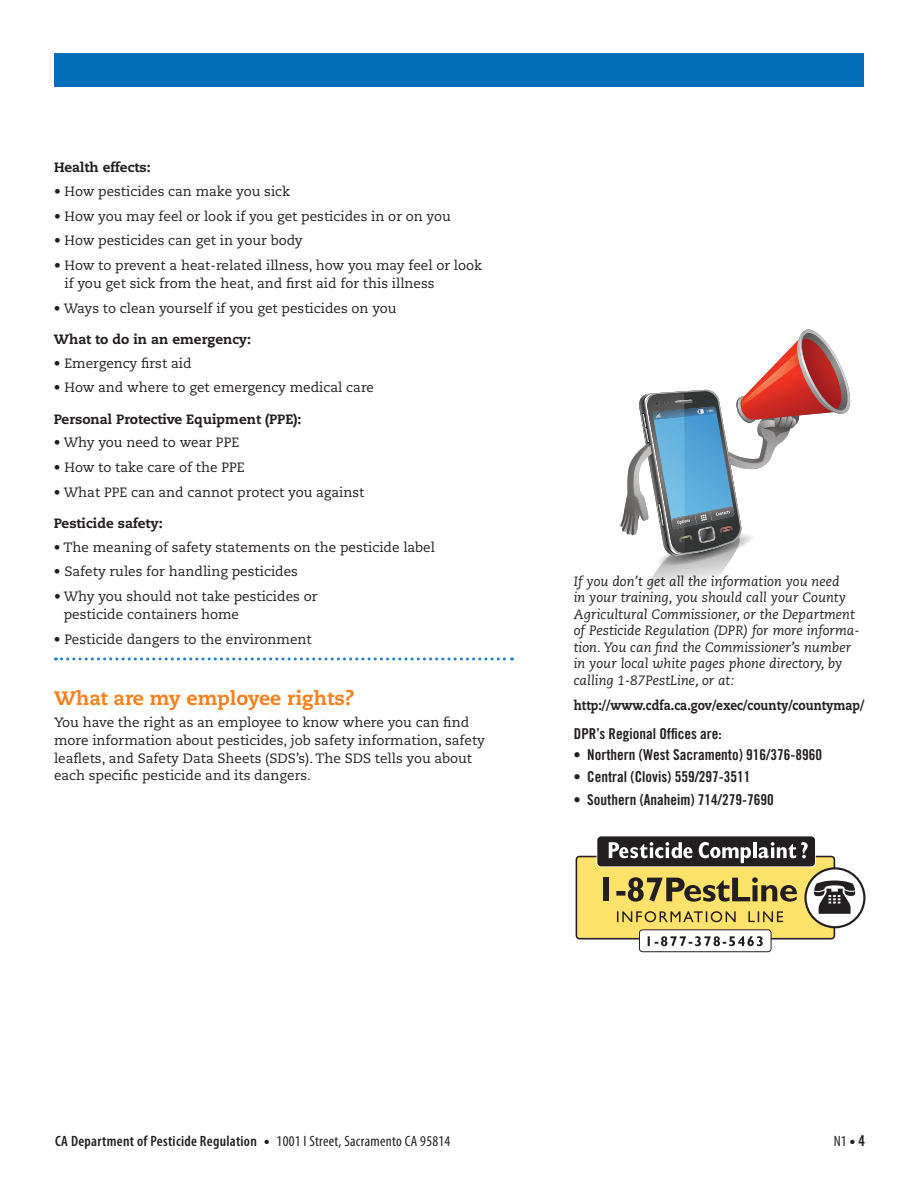
<style>
.page{position:relative;width:918px;height:1188px;background:#fff}
.page>*{position:absolute;margin:0;border:0;box-sizing:border-box;transform-origin:0 0}
.Question{font:800 19.5px "Caecilia LT Std";color:#f58220}
.t1{font:15px "Trade Gothic LT Std Bd Cn 20";color:#231f20}
.t2{font:condensed 15px "Myriad Pro";letter-spacing:.02em;color:#231f20}
.t3{font:600 condensed 15px "Myriad Pro";letter-spacing:.02em;color:#231f20}
.Answer_body_copy_NO{font:13.5px/18px "Caecilia LT Std";color:#231f20}
.t4{font:italic 13.5px/16.5px "Caecilia LT Std";letter-spacing:.005em;color:#231f20}
.subhead_2_smaller{font:800 13.5px "Caecilia LT Std";color:#231f20}
.subhead_2_smaller-2{font:800 13.5px "Caecilia LT Std";color:#231f20;scale:.88 1}
.Answer_body_last_lin{font:13.5px "Caecilia LT Std";color:#231f20}
.s1{font-family:"Trade Gothic LT Std Bd Cn 20";font-stretch:normal}
</style>
<div class="page">
<div style="left:54px;top:54px;width:810px;height:33px;background:#006eb9"></div>
<svg style="left:56px;top:657px;width:457px;height:3px"></svg>
<svg style="left:620px;top:329px;width:231px;height:254px"></svg>
<div style="left:576px;top:857px;width:258px;height:82px;background:#ffe26b;border-radius:3px"></div>
<div style="left:576px;top:856px;width:259px;height:83px;border:2px solid #231f20;border-radius:3px"></div>
<div style="left:597px;top:836px;width:219px;height:31px;border:3px solid #fff;border-radius:3px"></div>
<div style="left:598px;top:837px;width:216px;height:29px;background:#231f20;border-radius:3px"></div>
<div style="left:597px;top:836px;width:218px;height:30px;border:2px solid #231f20;border-radius:3px"></div>
<div style="left:603px;top:878px;width:6px;height:23px;background:#231f20"></div>
<div style="left:616px;top:891px;width:9px;height:5px;background:#231f20"></div>
<svg style="left:628px;top:877px;width:169px;height:25px"></svg>
<svg style="left:617px;top:911px;width:119px;height:11px"></svg>
<svg style="left:748px;top:911px;width:35px;height:11px"></svg>
<div style="left:806px;top:868px;width:58px;height:59px;background:#fff;border-radius:50%"></div>
<div style="left:804px;top:867px;width:61px;height:61px;border:2px solid #231f20;border-radius:50%"></div>
<svg style="left:814px;top:881px;width:41px;height:33px"></svg>
<div style="left:639px;top:930px;width:132px;height:22px;background:#fff;border-radius:3px"></div>
<div style="left:639px;top:929px;width:132px;height:23px;border:1px solid #231f20;border-radius:3px"></div>
<svg style="left:648px;top:936px;width:115px;height:10px"></svg>
<svg style="left:609px;top:842px;width:84px;height:16px"></svg>
<svg style="left:699px;top:842px;width:52px;height:21px"></svg>
<hr style="left:753px;top:842px;width:3px;height:16px;background:#fff">
<svg style="left:758px;top:842px;width:50px;height:16px"></svg>
<p class="subhead_2_smaller" style="left:54px;top:159px;width:98px">Health effects:</p>
<p class="Answer_body_copy_NO" style="left:54px;top:182px;width:238px">• How pesticides can make you sick</p>
<p class="Answer_body_copy_NO" style="left:54px;top:207px;width:398px">• How you may feel or look if you get pesticides in or on you</p>
<p class="Answer_body_copy_NO" style="left:54px;top:232px;width:250px">• How pesticides can get in your body</p>
<p class="Answer_body_copy_NO" style="left:65px;top:257px;width:419px;text-indent:-11px">• How to prevent a heat-related illness, how you may feel or look if you get sick from the heat, and first aid for this illness</p>
<p class="Answer_body_copy_NO" style="left:54px;top:299px;width:344px">• Ways to clean yourself if you get pesticides on you</p>
<p class="subhead_2_smaller" style="left:54px;top:331px;width:199px">What to do in an emergency:</p>
<p class="Answer_body_copy_NO" style="left:54px;top:354px;width:139px">• Emergency first aid</p>
<p class="Answer_body_copy_NO" style="left:54px;top:379px;width:322px">• How and where to get emergency medical care</p>
<p class="subhead_2_smaller" style="left:54px;top:411px;width:249px">Personal Protective Equipment (PPE):</p>
<p class="Answer_body_copy_NO" style="left:54px;top:434px;width:187px">• Why you need to wear PPE</p>
<p class="Answer_body_copy_NO" style="left:54px;top:459px;width:192px">• How to take care of the PPE</p>
<p class="Answer_body_copy_NO" style="left:54px;top:483px;width:312px">• What PPE can and cannot protect you against</p>
<p class="subhead_2_smaller" style="left:54px;top:515px;width:110px">Pesticide safety:</p>
<p class="Answer_body_copy_NO" style="left:54px;top:538px;width:382px">• The meaning of safety statements on the pesticide label</p>
<p class="Answer_body_copy_NO" style="left:54px;top:563px;width:246px">• Safety rules for handling pesticides</p>
<p class="Answer_body_copy_NO" style="left:64px;top:588px;width:255px;text-indent:-10px">• Why you should not take pesticides or pesticide containers home</p>
<p class="Answer_body_last_lin" style="left:54px;top:631px;width:259px">• Pesticide dangers to the environment</p>
<p class="Question" style="left:54px;top:686px;width:302px">What are my employee rights?</p>
<p class="Answer_body_copy_NO" style="left:54px;top:713px;width:433px">You have the right as an employee to know where you can find more information about pesticides, job safety information, safety leaflets, and Safety Data Sheets (SDS’s). The SDS tells you about each specific pesticide and its dangers.</p>
<p class="t4" style="left:574px;top:573px;width:287px">If you don’t get all the information you need<br>in your training, you should call your County Agricultural Commissioner, or the Department of Pesticide Regulation (DPR) for more informa&shy;tion. You can find the Commissioner’s number in your local white pages phone directory, by calling 1-87PestLine, or at:</p>
<p class="subhead_2_smaller-2" style="left:574px;top:697px;width:332px">http://www.cdfa.ca.gov/exec/county/countymap/</p>
<p class="t1" style="left:574px;top:724px;width:149px">DPR’s Regional Offices are:</p>
<p class="t1" style="left:574px;top:745px;width:250px">● Northern (West Sacramento) 916/376-8960</p>
<p class="t1" style="left:574px;top:768px;width:178px">● Central (Clovis) 559/297-3511</p>
<p class="t1" style="left:574px;top:790px;width:201px">● Southern (Anaheim) 714/279-7690</p>
<p class="t3" style="left:55px;top:1132px;width:203px">CA Department of Pesticide Regulation</p>
<p class="t2" style="left:265px;top:1132px;width:187px">● 1001 I Street, Sacramento CA 95814</p>
<p class="t2" style="left:834px;top:1132px;width:33px">N1 ● <span class="s1">4</span></p>
</div>
